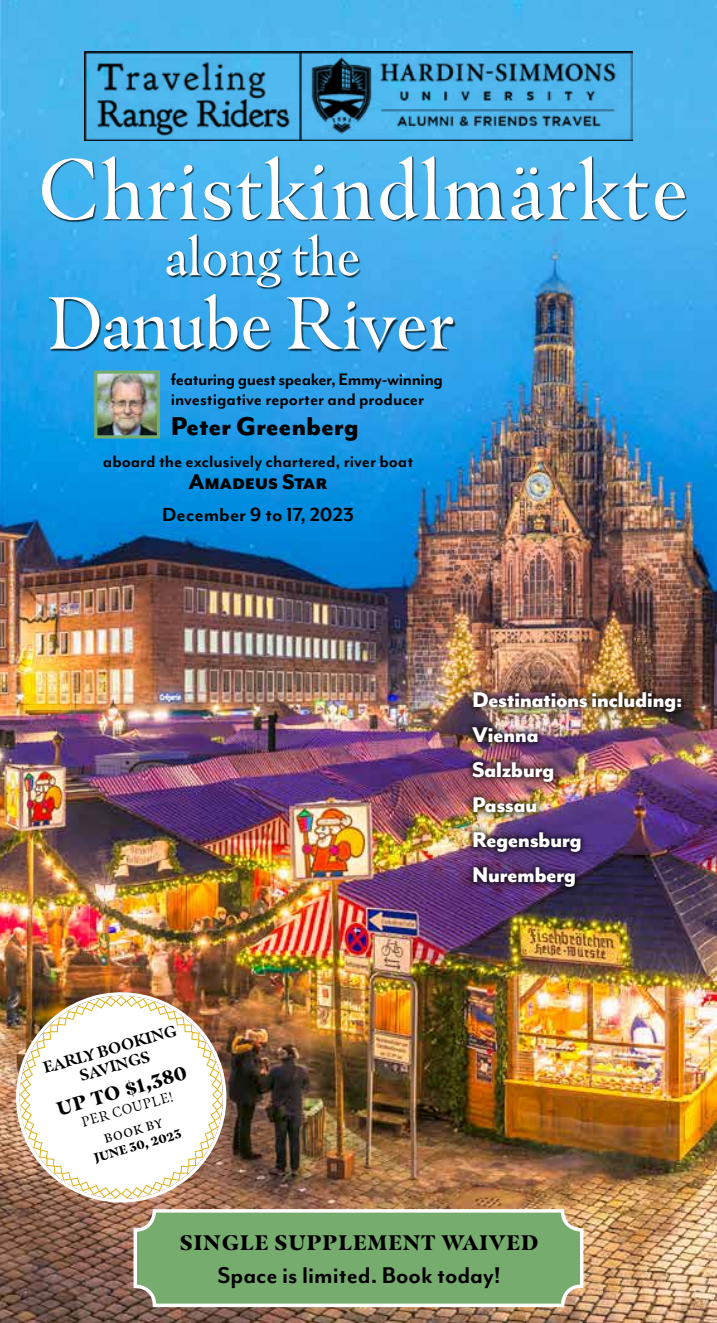
<style>
.page{position:relative;width:717px;height:1323px;background:#fff}
.page>*{position:absolute;margin:0;border:0;box-sizing:border-box;transform-origin:0 0}
.t1{font:80.5px "Masqualero";letter-spacing:.02em;color:#fff}
.t2{font:70px "Masqualero";letter-spacing:-.02em;color:#fff}
.t3{font:52.5px "Masqualero";letter-spacing:-.01em;color:#fff}
.t4{font:800 29.75px "Mr Eaves Mod OT";letter-spacing:-.005em;color:#000}
.t5{font:700 26.25px "Mr Eaves Mod OT";color:#000}
.t6{font:800 24.5px/35px "Mr Eaves Mod OT";letter-spacing:-.025em;color:#fff}
.t7{font:800 24.5px "Mr Eaves Mod OT";letter-spacing:-.01em;color:#000}
.t8{font:700 21.88px "Mr Eaves Mod OT";color:#000}
.t9{font:900 21px "Masqualero";letter-spacing:.05em;color:#000}
.t10{font:700 19.25px/20.1px "Mr Eaves Mod OT";color:#000}
.t11{font:900 19.25px "Masqualero";color:#000}
.t12{font:700 15.75px/17.5px "Masqualero";color:#000;text-align:center}
.t13{font:14px "Masqualero";color:#000;scale:.95 1}
.t14{font:900 12.25px "Masqualero";color:#000}
.t15{font:600 12.25px "Masqualero";color:#000;scale:.95 1}
.s1{font-size:85.75px}
.s2{font-size:73.5px}
</style>
<div class="page">
<img style="left:0;top:0;width:717px;height:1323px">
<img style="left:6px;top:982px;width:230px;height:230px">
<div style="left:135px;top:1211px;width:446px;height:94px;background:#77ac6f;border-radius:19px"></div>
<div style="left:133px;top:1209px;width:450px;height:98px;border:4px solid #fff;border-radius:19px"></div>
<div style="left:465px;top:684px;width:224px;height:212px;background:#000;opacity:.68"></div>
<div style="left:43px;top:156px;width:644px;height:197px;background:#000;opacity:.75"></div>
<img style="left:98px;top:375px;width:58px;height:59px">
<div style="left:94px;top:371px;width:66px;height:67px;border:3px solid #77ac6f"></div>
<img style="left:84px;top:52px;width:549px;height:89px">
<h1 class="t1" style="left:36px;top:143px;width:654px"><span class="s1">C</span>hristkindlmärkte</h1>
<h3 class="t3" style="left:164px;top:225px;width:198px">along the</h3>
<h2 class="t2" style="left:48px;top:282px;width:409px"><span class="s2">D</span>anube <span class="s2">R</span>iver</h2>
<p class="t10" style="left:171px;top:369px;width:274px">featuring guest speaker, Emmy-winning investigative reporter and producer</p>
<h3 class="t4" style="left:171px;top:409px;width:189px">Peter Greenberg</h3>
<p class="t10" style="left:103px;top:451px;width:312px">aboard the exclusively chartered, river boat</p>
<p class="t7" style="left:188px;top:468px;width:140px">Amadeus Star</p>
<p class="t8" style="left:162px;top:502px;width:193px">December 9 to 17, 2023</p>
<p class="t12" style="left:41px;top:1060px;width:139px;rotate:-16deg">EARLY BOOKING<br>SAVINGS</p>
<p class="t15" style="left:102px;top:1132px;width:65px;rotate:-16deg">BOOK BY</p>
<p class="t11" style="left:54px;top:1097px;width:136px;rotate:-16deg">UP TO $1,380</p>
<p class="t13" style="left:80px;top:1114px;width:100px;rotate:-16deg">PER COUPLE!</p>
<p class="t14" style="left:92px;top:1151px;width:92px;rotate:-16deg">JUNE 30, 2023</p>
<p class="t6" style="left:472px;top:682px;width:212px">Destinations including:<br>Vienna<br>Salzburg<br>Passau<br>Regensburg<br>Nuremberg</p>
<p class="t9" style="left:180px;top:1229px;width:360px">SINGLE SUPPLEMENT WAIVED</p>
<h3 class="t5" style="left:217px;top:1261px;width:285px">Space is limited. Book today!</h3>
</div>
